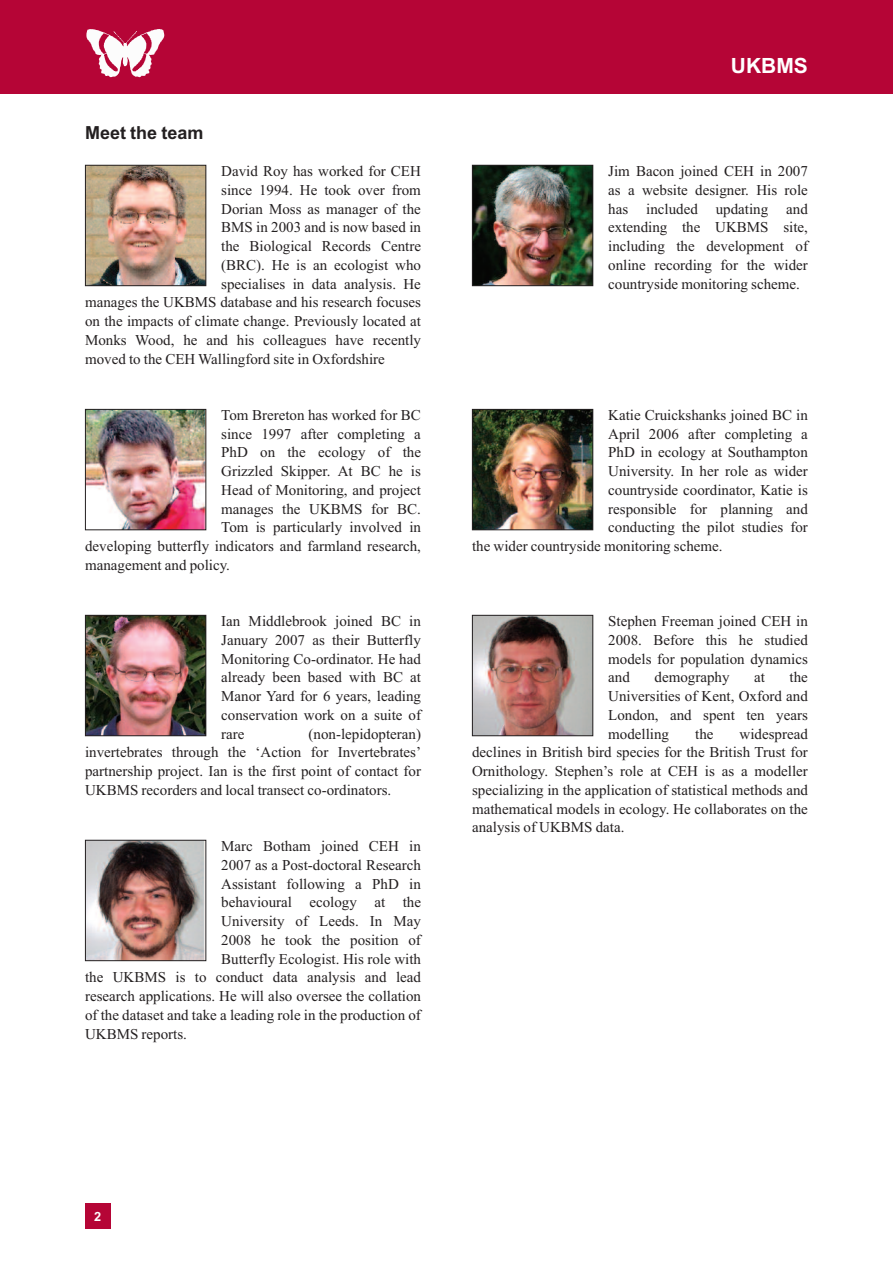
<style>
.page{position:relative;width:893px;height:1263px;background:#fff}
.page>*{position:absolute;margin:0;border:0;box-sizing:border-box;transform-origin:0 0}
.t1{font:700 21px "Arial";color:#fff}
.t2{font:700 18px "Arial";color:#231f20}
.t3{font:15px/18.8px "Times New Roman";color:#231f20;text-align:justify}
.t4{font:700 12.75px "Arial";color:#fff}
</style>
<div class="page">
<img style="left:87px;top:167px;width:117px;height:117px">
<div style="left:85px;top:165px;width:121px;height:121px;border:1px solid #231f20"></div>
<img style="left:87px;top:411px;width:117px;height:117px">
<div style="left:85px;top:409px;width:121px;height:121px;border:1px solid #231f20"></div>
<img style="left:87px;top:617px;width:117px;height:117px">
<div style="left:85px;top:615px;width:121px;height:121px;border:1px solid #231f20"></div>
<img style="left:87px;top:842px;width:117px;height:117px">
<div style="left:85px;top:840px;width:121px;height:121px;border:1px solid #231f20"></div>
<img style="left:474px;top:167px;width:117px;height:117px">
<div style="left:472px;top:165px;width:121px;height:121px;border:1px solid #231f20"></div>
<img style="left:474px;top:411px;width:117px;height:117px">
<div style="left:472px;top:409px;width:121px;height:121px;border:1px solid #231f20"></div>
<img style="left:474px;top:617px;width:117px;height:117px">
<div style="left:472px;top:615px;width:121px;height:121px;border:1px solid #231f20"></div>
<div style="left:0;top:0;width:893px;height:94px;background:#b50536"></div>
<img style="left:114px;top:31px;width:33px;height:16px">
<div style="left:85px;top:1203px;width:26px;height:26px;background:#b50536"></div>
<p class="t2" style="left:85px;top:122px;width:120px">Meet the team</p>
<p class="t3" style="left:221px;top:161px;width:201px">David Roy has worked for CEH</p>
<p class="t3" style="left:221px;top:180px;width:201px">since 1994. He took over from</p>
<p class="t3" style="left:221px;top:199px;width:201px">Dorian Moss as manager of the</p>
<p class="t3" style="left:221px;top:218px;width:201px">BMS in 2003 and is now based in</p>
<p class="t3" style="left:221px;top:236px;width:201px">the Biological Records Centre</p>
<p class="t3" style="left:221px;top:255px;width:201px">(BRC). He is an ecologist who</p>
<p class="t3" style="left:221px;top:274px;width:201px">specialises in data analysis. He</p>
<p class="t3" style="left:85px;top:293px;width:337px">manages the UKBMS database and his research focuses</p>
<p class="t3" style="left:85px;top:311px;width:338px">on the impacts of climate change. Previously located at</p>
<p class="t3" style="left:85px;top:330px;width:337px">Monks Wood, he and his colleagues have recently</p>
<p class="t3" style="left:85px;top:349px;width:301px">moved to the CEH Wallingford site in Oxfordshire</p>
<p class="t3" style="left:221px;top:405px;width:201px">Tom Brereton has worked for BC</p>
<p class="t3" style="left:221px;top:424px;width:201px">since 1997 after completing a</p>
<p class="t3" style="left:221px;top:443px;width:201px">PhD on the ecology of the</p>
<p class="t3" style="left:221px;top:461px;width:201px">Grizzled Skipper. At BC he is</p>
<p class="t3" style="left:221px;top:480px;width:201px">Head of Monitoring, and project</p>
<p class="t3" style="left:221px;top:499px;width:201px">manages the UKBMS for BC.</p>
<p class="t3" style="left:221px;top:518px;width:201px">Tom is particularly involved in</p>
<p class="t3" style="left:85px;top:536px;width:337px">developing butterfly indicators and farmland research,</p>
<p class="t3" style="left:85px;top:555px;width:146px">management and policy.</p>
<p class="t3" style="left:221px;top:611px;width:201px">Ian Middlebrook joined BC in January 2007 as their Butterfly Monitoring Co-ordinator. He had already been based with BC at Manor Yard for 6 years, leading conservation work on a suite of rare</p>
<p class="t3" style="left:85px;top:724px;width:337px;text-indent:223px">(non-lepidopteran) invertebrates through the ‘Action for Invertebrates’ partnership project. Ian is the first point of contact for UKBMS recorders and local transect co-ordinators.</p>
<p class="t3" style="left:221px;top:836px;width:201px">Marc Botham joined CEH in</p>
<p class="t3" style="left:221px;top:855px;width:201px">2007 as a Post-doctoral Research</p>
<p class="t3" style="left:221px;top:874px;width:201px">Assistant following a PhD in</p>
<p class="t3" style="left:221px;top:893px;width:201px">behavioural ecology at the</p>
<p class="t3" style="left:221px;top:911px;width:201px">University of Leeds. In May</p>
<p class="t3" style="left:221px;top:930px;width:201px">2008 he took the position of</p>
<p class="t3" style="left:221px;top:949px;width:201px">Butterfly Ecologist. His role with</p>
<p class="t3" style="left:85px;top:968px;width:337px">the UKBMS is to conduct data analysis and lead</p>
<p class="t3" style="left:85px;top:986px;width:337px">research applications. He will also oversee the collation</p>
<p class="t3" style="left:85px;top:1005px;width:337px">of the dataset and take a leading role in the production of</p>
<p class="t3" style="left:85px;top:1024px;width:103px">UKBMS reports.</p>
<h1 class="t1" style="left:731px;top:53px;width:78px">UKBMS</h1>
<p class="t3" style="left:608px;top:161px;width:201px">Jim Bacon joined CEH in 2007 as a website designer. His role has included updating and extending the UKBMS site, including the development of online recording for the wider countryside monitoring scheme.</p>
<p class="t3" style="left:608px;top:405px;width:201px">Katie Cruickshanks joined BC in</p>
<p class="t3" style="left:608px;top:424px;width:201px">April 2006 after completing a</p>
<p class="t3" style="left:608px;top:443px;width:201px">PhD in ecology at Southampton</p>
<p class="t3" style="left:608px;top:461px;width:201px">University. In her role as wider</p>
<p class="t3" style="left:608px;top:480px;width:201px">countryside coordinator, Katie is</p>
<p class="t3" style="left:608px;top:499px;width:201px">responsible for planning and</p>
<p class="t3" style="left:608px;top:518px;width:201px">conducting the pilot studies for</p>
<p class="t3" style="left:472px;top:536px;width:252px">the wider countryside monitoring scheme.</p>
<p class="t3" style="left:608px;top:611px;width:201px">Stephen Freeman joined CEH in 2008. Before this he studied models for population dynamics and</p>
<p class="t3" style="left:608px;top:668px;width:201px;text-indent:181px">the Universities of Kent, Oxford and London, and spent ten years modelling</p>
<p class="t3" style="left:654px;top:668px;width:76px">demography</p>
<p class="t3" style="left:754px;top:668px;width:12px">at</p>
<p class="t3" style="left:472px;top:724px;width:338px;text-indent:268px">widespread declines in British bird species for the British Trust for Ornithology. Stephen’s role at CEH is as a modeller specializing in the application of statistical methods and mathematical models in ecology. He collaborates on the analysis of UKBMS data.</p>
<p class="t3" style="left:695px;top:724px;width:20px">the</p>
<p class="t4" style="left:94px;top:1209px;width:9px">2</p>
</div>
